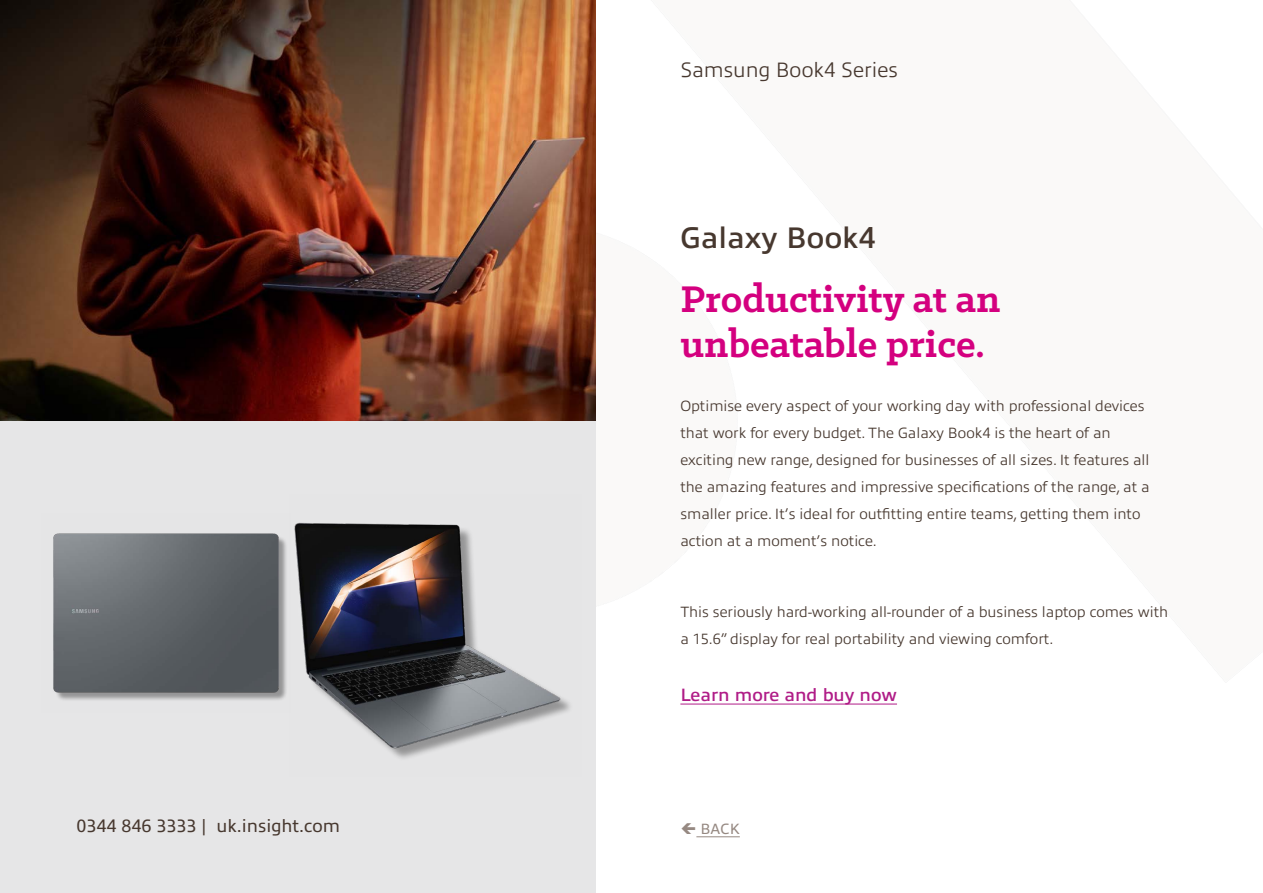
<style>
.page{position:relative;width:1263px;height:893px;background:#fff}
.page>*{position:absolute;margin:0;border:0;box-sizing:border-box;transform-origin:0 0}
.t1{font:700 42px/45px "Klinic Slab";color:#d4007f}
.t2{font:600 30px "Allumi Pro";color:#47382f}
.t3{font:300 21px "Allumi Pro";color:#47382f}
.t4{font:18px "Allumi Pro";color:#47382f}
.t5{font:600 18px "Allumi Pro";color:#b01c87}
.t6{font:300 15px/27px "Allumi Pro";color:#47382f}
.t7{font:15px "Allumi Pro";color:#968982}
</style>
<div class="page">
<hr style="left:696px;top:836px;width:44px;height:1px;background:#968982">
<div style="left:0;top:0;width:595px;height:893px;background:#e6e6e7"></div>
<img style="left:0;top:1px;width:595px;height:419px">
<img style="left:53px;top:533px;width:233px;height:167px">
<img style="left:294px;top:522px;width:276px;height:237px">
<hr style="left:680px;top:704px;width:217px;height:1px;background:#b01c87">
<p class="t4" style="left:77px;top:812px;width:265px">0344 846 3333 | uk.insight.com</p>
<h3 class="t3" style="left:680px;top:55px;width:219px">Samsung Book4 Series</h3>
<h2 class="t2" style="left:680px;top:215px;width:197px">Galaxy Book4</h2>
<h1 class="t1" style="left:680px;top:276px;width:322px">Productivity at an unbeatable price.</h1>
<p class="t6" style="left:680px;top:391px;width:471px">Optimise every aspect of your working day with professional devices that work for every budget. The Galaxy Book4 is the heart of an exciting new range, designed for businesses of all sizes. It features all the amazing features and impressive specifications of the range, at a smaller price. It’s ideal for outfitting entire teams, getting them into action at a moment’s notice.</p>
<p class="t6" style="left:680px;top:597px;width:489px">This seriously hard-working all-rounder of a business laptop comes with a 15.6” display for real portability and viewing comfort.</p>
<p class="t5" style="left:680px;top:682px;width:218px">Learn more and buy now</p>
<p class="t7" style="left:700px;top:818px;width:41px">BACK</p>
</div>
